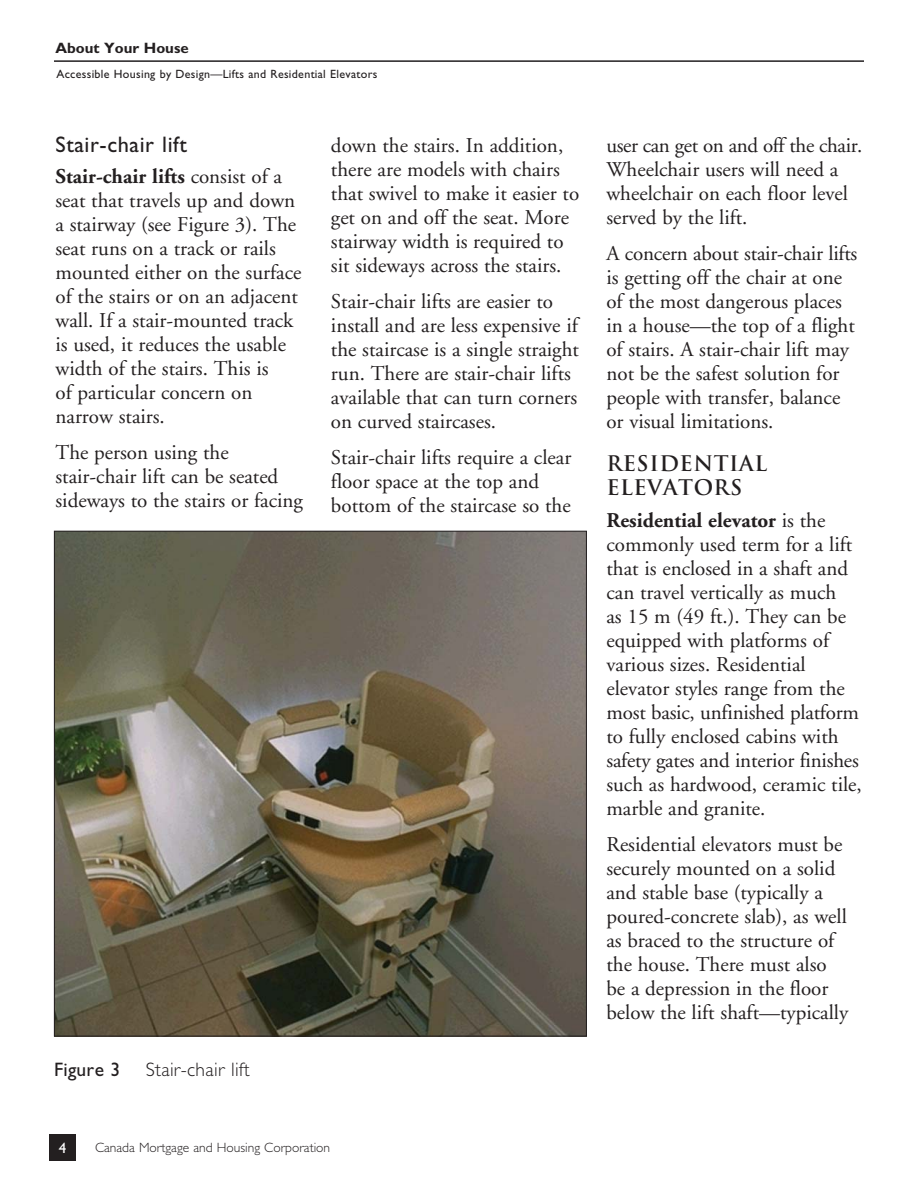
<style>
.page{position:relative;width:918px;height:1188px;background:#fff}
.page>*{position:absolute;margin:0;border:0;box-sizing:border-box;transform-origin:0 0}
.t1{font:22.5px "Gill Sans Std";letter-spacing:.025em;color:#231f20}
.t2{font:21px/24px "Adobe Garamond";color:#231f20}
.t3{font:700 21px/24px "Trajan";letter-spacing:.025em;color:#231f20}
.t4{font:300 19.5px "Gill Sans Std";letter-spacing:.015em;color:#231f20}
.t5{font:19.5px "Gill Sans Std";letter-spacing:.015em;color:#231f20}
.t6{font:700 15px "Gill Sans Std";color:#231f20}
.t7{font:15px "Gill Sans Std";color:#fff}
.t8{font:300 13.5px "Gill Sans Std";color:#231f20}
.t9{font:12px "Gill Sans Std";letter-spacing:.025em;color:#231f20}
.s1{font-weight:700}
</style>
<div class="page">
<hr style="left:54px;top:60px;width:810px;height:2px;background:#231f20">
<div style="left:49px;top:1134px;width:27px;height:27px;background:#231f20"></div>
<img style="left:56px;top:533px;width:529px;height:501px">
<p class="t6" style="left:56px;top:43px;width:135px">About Your House</p>
<p class="t9" style="left:56px;top:69px;width:322px">Accessible Housing by Design—Lifts and Residential Elevators</p>
<p class="t1" style="left:56px;top:136px;width:133px">Stair-chair lift</p>
<p class="t2" style="left:56px;top:167px;width:247px"><span class="s1">Stair-chair lifts</span> consist of a seat that travels up and down a stairway (see Figure 3). The seat runs on a track or rails mounted either on the surface of the stairs or on an adjacent wall. If a stair-mounted track is used, it reduces the usable width of the stairs. This is<br>of particular concern on narrow stairs.</p>
<p class="t2" style="left:56px;top:442px;width:249px">The person using the stair-chair lift can be seated sideways to the stairs or facing</p>
<p class="t2" style="left:331px;top:135px;width:250px">down the stairs. In addition, there are models with chairs that swivel to make it easier to get on and off the seat. More stairway width is required to sit sideways across the stairs.</p>
<p class="t2" style="left:331px;top:291px;width:249px">Stair-chair lifts are easier to install and are less expensive if the staircase is a single straight run. There are stair-chair lifts available that can turn corners on curved staircases.</p>
<p class="t2" style="left:331px;top:447px;width:242px">Stair-chair lifts require a clear floor space at the top and bottom of the staircase so the</p>
<p class="t5" style="left:54px;top:1062px;width:68px">Figure 3</p>
<p class="t4" style="left:146px;top:1062px;width:106px">Stair-chair lift</p>
<p class="t7" style="left:59px;top:1142px;width:9px">4</p>
<p class="t8" style="left:95px;top:1143px;width:237px">Canada Mortgage and Housing Corporation</p>
<p class="t2" style="left:606px;top:135px;width:258px">user can get on and off the chair.<br>Wheelchair users will need a wheelchair on each floor level served by the lift.</p>
<p class="t2" style="left:606px;top:243px;width:252px">A concern about stair-chair lifts is getting off the chair at one of the most dangerous places in a house—the top of a flight of stairs. A stair-chair lift may not be the safest solution for people with transfer, balance or visual limitations.</p>
<p class="t3" style="left:606px;top:452px;width:162px">RESIDENTIAL<br>ELEVATORS</p>
<p class="t2" style="left:606px;top:510px;width:257px"><span class="s1">Residential elevator</span> is the commonly used term for a lift that is enclosed in a shaft and can travel vertically as much<br>as 15 m (49 ft.). They can be equipped with platforms of various sizes. Residential elevator styles range from the most basic, unfinished platform to fully enclosed cabins with safety gates and interior finishes such as hardwood, ceramic tile, marble and granite.</p>
<p class="t2" style="left:606px;top:834px;width:243px">Residential elevators must be securely mounted on a solid and stable base (typically a poured-concrete slab), as well as braced to the structure of the house. There must also be a depression in the floor below the lift shaft—typically</p>
</div>
